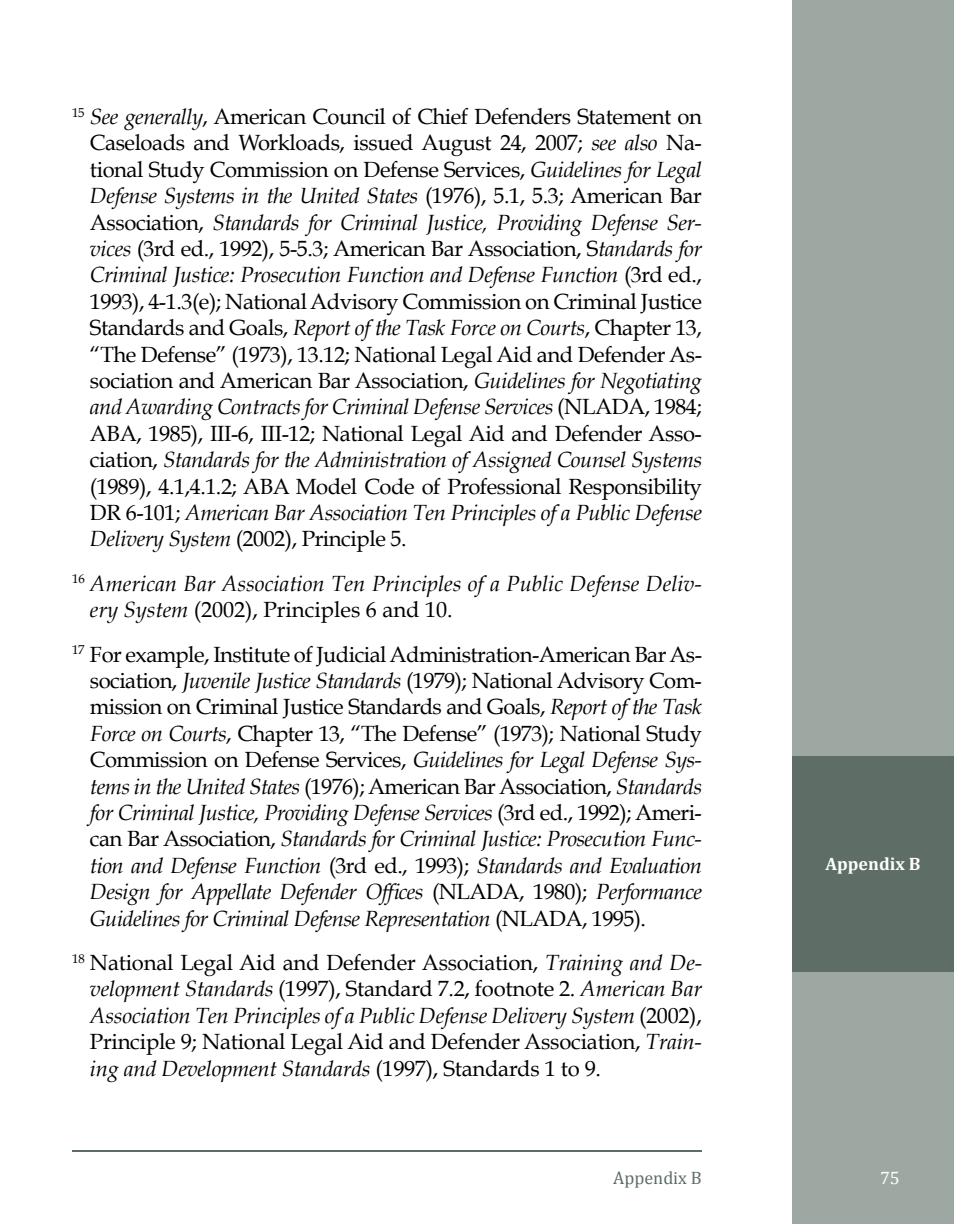
<style>
.page{position:relative;width:954px;height:1224px;background:#fff}
.page>*{position:absolute;margin:0;border:0;box-sizing:border-box;transform-origin:0 0}
.t1{font:22px/26.4px "Book Antiqua";letter-spacing:-.015em;color:#000;text-align:justify}
.t2{font:italic 22px/26.4px "Book Antiqua";color:#000}
.t3{font:18px "Cambria";color:#5e6e66}
.t4{font:700 18px "Cambria";color:#fff}
.t5{font:18px "Cambria";color:#fff}
.s1{font-style:italic}
.s2{font-style:normal}
</style>
<div class="page">
<div style="left:792px;top:0;width:162px;height:1224px;background:#9ea8a3"></div>
<hr style="left:72px;top:1150px;width:630px;height:2px;background:#5e6e66">
<div style="left:792px;top:756px;width:162px;height:216px;background:#5e6e66"></div>
<p class="t1" style="left:90px;top:103px;width:614px;text-indent:-18px"><sup>15</sup> <span class="s1">See generally</span>, American Council of Chief Defenders Statement on Caseloads and Workloads, issued August 24, 2007; <span class="s1">see also</span> Na&shy;tional Study Commission on Defense Services, <span class="s1">Guidelines for Legal Defense Systems in the United States</span> (1976), 5.1, 5.3; American Bar Association, <span class="s1">Standards for Criminal Justice, Providing Defense Ser&shy;vices</span> (3rd ed., 1992), 5-5.3; American Bar Association, S<span class="s1">tandards for Criminal Justice: Prosecution Function and Defense Function</span> (3rd ed., 1993), 4-1.3(e); National Advisory Commission on Criminal Justice Standards and Goals, <span class="s1">Report of the Task Force on Courts</span>, Chapter 13, “The Defense” (1973), 13.12; National Legal Aid and Defender As&shy;sociation and American Bar Association, <span class="s1">Guidelines for Negotiating and Awarding Contracts for Criminal Defense Services</span> (NLADA, 1984; ABA, 1985), III-6, III-12; National Legal Aid and Defender Asso&shy;ciation, <span class="s1">Standards for the Administration of Assigned Counsel Systems </span>(1989), 4.1,4.1.2; ABA Model Code of Professional Responsibility DR 6-101; <span class="s1">American Bar Association Ten Principles of a Public Defense Delivery System</span> (2002), Principle 5.</p>
<p class="t2" style="left:90px;top:571px;width:613px;text-indent:-18px"><sup>16</sup> American Bar Association Ten Principles of a Public Defense Deliv&shy;ery System <span class="s2">(2002), Principles 6 and 10.</span></p>
<p class="t2" style="left:90px;top:641px;width:614px;text-align:justify;text-indent:-18px"><sup>17</sup> <span class="s2">For example, Institute of Judicial Administration-American Bar As&shy;sociation,</span> Juvenile Justice Standards <span class="s2">(1979); National Advisory Com&shy;mission on Criminal Justice Standards and Goals,</span> Report of the Task Force on Courts<span class="s2">, Chapter 13, “The Defense” (1973); National Study Commission on Defense Services,</span> Guidelines for Legal Defense Sys&shy;tems in the United States <span class="s2">(1976); American Bar Association,</span> Standards for Criminal Justice, Providing Defense Services <span class="s2">(3rd ed., 1992); Ameri&shy;can Bar Association,</span> Standards for Criminal Justice: Prosecution Func&shy;tion and Defense Function <span class="s2">(3rd ed., 1993);</span> Standards and Evaluation Design for Appellate Defender Offices <span class="s2">(NLADA, 1980);</span> Performance Guidelines for Criminal Defense Representation <span class="s2">(NLADA, 1995).</span></p>
<p class="t1" style="left:90px;top:949px;width:614px;text-indent:-18px"><sup>18</sup> National Legal Aid and Defender Association, <span class="s1">Training and De&shy;velopment Standards</span> (1997), Standard 7.2, footnote 2. <span class="s1">American Bar Association Ten Principles of a Public Defense Delivery System</span> (2002), Principle 9; National Legal Aid and Defender Association, <span class="s1">Train&shy;ing and Development Standards</span> (1997), Standards 1 to 9.</p>
<p class="t4" style="left:825px;top:853px;width:97px">Appendix B</p>
<p class="t3" style="left:613px;top:1167px;width:90px">Appendix B</p>
<p class="t5" style="left:880px;top:1167px;width:21px">75</p>
</div>
